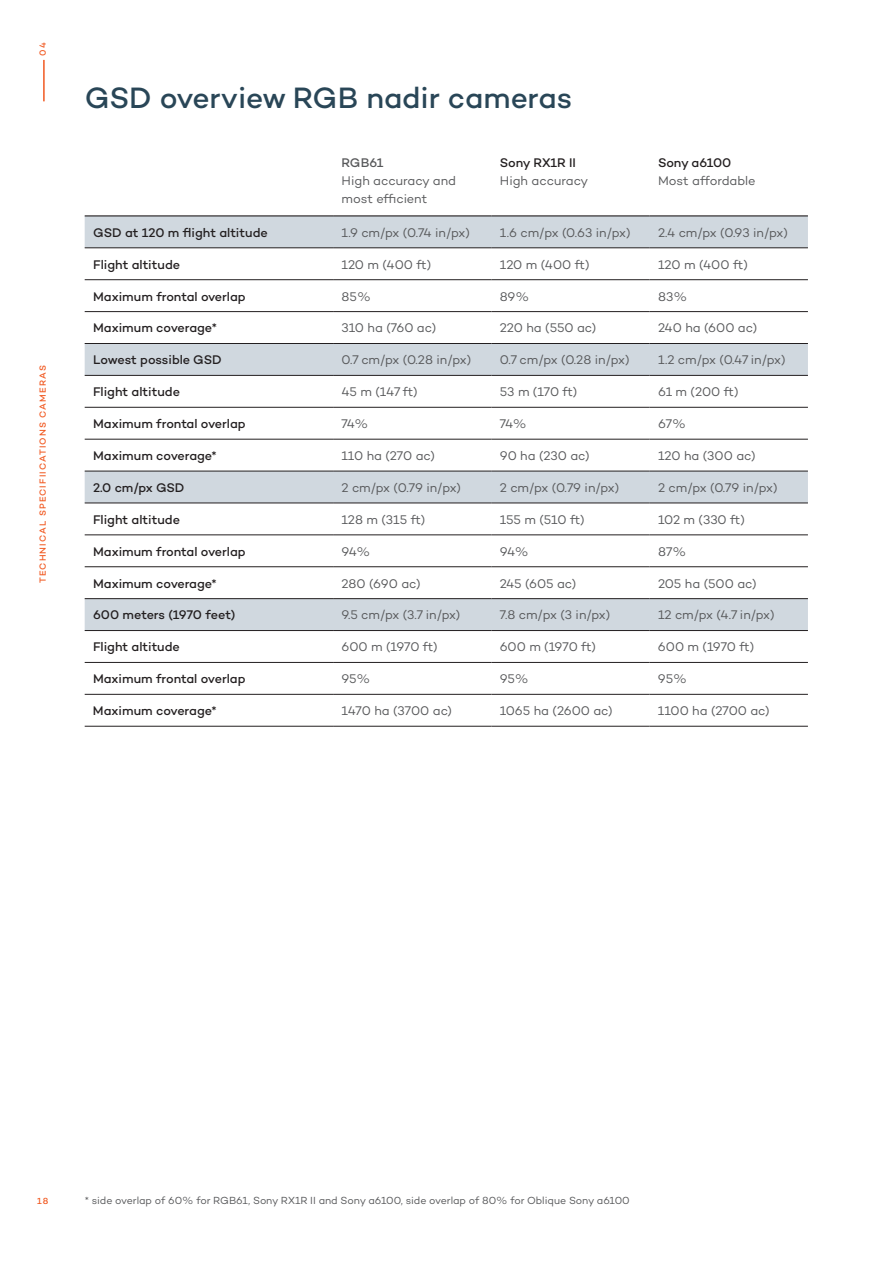
<style>
.page{position:relative;width:893px;height:1263px;background:#fff}
.page>*{position:absolute;margin:0;border:0;box-sizing:border-box;transform-origin:0 0}
.t1{font:500 30px "Campton";color:#294657}
.t2{font:12.75px/18px "Campton";letter-spacing:-.005em;color:#57585a}
.t3{font:500 12.75px "Campton";color:#231f20}
.t4{font:500 12.75px "Campton";letter-spacing:-.015em;color:#57585a}
.t5{font:10.5px "Campton";letter-spacing:-.01em;color:#57585a}
.t6{font:500 9px "Campton";letter-spacing:.13em;color:#f15921}
</style>
<div class="page">
<svg style="left:85px;top:216px;width:723px;height:414px"></svg>
<hr style="left:85px;top:407px;width:248px;height:1px;background:#231f20">
<hr style="left:85px;top:439px;width:248px;height:1px;background:#231f20">
<hr style="left:333px;top:407px;width:158px;height:1px;background:#231f20">
<hr style="left:491px;top:407px;width:159px;height:1px;background:#231f20">
<hr style="left:333px;top:439px;width:158px;height:1px;background:#231f20">
<hr style="left:491px;top:439px;width:159px;height:1px;background:#231f20">
<hr style="left:650px;top:407px;width:158px;height:1px;background:#231f20">
<hr style="left:650px;top:439px;width:158px;height:1px;background:#231f20">
<hr style="left:85px;top:535px;width:248px;height:1px;background:#231f20">
<hr style="left:85px;top:566px;width:248px;height:1px;background:#231f20">
<hr style="left:333px;top:535px;width:158px;height:1px;background:#231f20">
<hr style="left:491px;top:535px;width:159px;height:1px;background:#231f20">
<hr style="left:333px;top:566px;width:158px;height:1px;background:#231f20">
<hr style="left:491px;top:566px;width:159px;height:1px;background:#231f20">
<hr style="left:650px;top:535px;width:158px;height:1px;background:#231f20">
<hr style="left:650px;top:566px;width:158px;height:1px;background:#231f20">
<hr style="left:85px;top:662px;width:248px;height:1px;background:#231f20">
<hr style="left:333px;top:662px;width:158px;height:1px;background:#231f20">
<hr style="left:491px;top:662px;width:159px;height:1px;background:#231f20">
<hr style="left:650px;top:662px;width:158px;height:1px;background:#231f20">
<hr style="left:85px;top:694px;width:248px;height:1px;background:#231f20">
<hr style="left:333px;top:694px;width:158px;height:1px;background:#231f20">
<hr style="left:491px;top:694px;width:159px;height:1px;background:#231f20">
<hr style="left:650px;top:694px;width:158px;height:1px;background:#231f20">
<hr style="left:85px;top:279px;width:248px;height:1px;background:#231f20">
<hr style="left:333px;top:279px;width:158px;height:1px;background:#231f20">
<hr style="left:491px;top:279px;width:159px;height:1px;background:#231f20">
<hr style="left:650px;top:279px;width:158px;height:1px;background:#231f20">
<hr style="left:85px;top:311px;width:248px;height:1px;background:#231f20">
<hr style="left:333px;top:311px;width:158px;height:1px;background:#231f20">
<hr style="left:491px;top:311px;width:159px;height:1px;background:#231f20">
<hr style="left:650px;top:311px;width:158px;height:1px;background:#231f20">
<hr style="left:85px;top:248px;width:248px;height:1px;background:#231f20">
<hr style="left:333px;top:248px;width:158px;height:1px;background:#231f20">
<hr style="left:491px;top:248px;width:159px;height:1px;background:#231f20">
<hr style="left:650px;top:248px;width:158px;height:1px;background:#231f20">
<hr style="left:85px;top:343px;width:248px;height:1px;background:#231f20">
<hr style="left:85px;top:375px;width:248px;height:1px;background:#231f20">
<hr style="left:333px;top:375px;width:158px;height:1px;background:#231f20">
<hr style="left:491px;top:375px;width:159px;height:1px;background:#231f20">
<hr style="left:650px;top:375px;width:158px;height:1px;background:#231f20">
<hr style="left:333px;top:343px;width:158px;height:1px;background:#231f20">
<hr style="left:491px;top:343px;width:159px;height:1px;background:#231f20">
<hr style="left:650px;top:343px;width:158px;height:1px;background:#231f20">
<hr style="left:85px;top:471px;width:248px;height:1px;background:#231f20">
<hr style="left:85px;top:503px;width:248px;height:1px;background:#231f20">
<hr style="left:333px;top:503px;width:158px;height:1px;background:#231f20">
<hr style="left:491px;top:503px;width:159px;height:1px;background:#231f20">
<hr style="left:650px;top:503px;width:158px;height:1px;background:#231f20">
<hr style="left:333px;top:471px;width:158px;height:1px;background:#231f20">
<hr style="left:491px;top:471px;width:159px;height:1px;background:#231f20">
<hr style="left:650px;top:471px;width:158px;height:1px;background:#231f20">
<hr style="left:85px;top:598px;width:248px;height:1px;background:#231f20">
<hr style="left:85px;top:630px;width:248px;height:1px;background:#231f20">
<hr style="left:333px;top:630px;width:158px;height:1px;background:#231f20">
<hr style="left:491px;top:630px;width:159px;height:1px;background:#231f20">
<hr style="left:650px;top:630px;width:158px;height:1px;background:#231f20">
<hr style="left:333px;top:598px;width:158px;height:1px;background:#231f20">
<hr style="left:491px;top:598px;width:159px;height:1px;background:#231f20">
<hr style="left:650px;top:598px;width:158px;height:1px;background:#231f20">
<hr style="left:85px;top:726px;width:248px;height:1px;background:#231f20">
<hr style="left:333px;top:726px;width:158px;height:1px;background:#231f20">
<hr style="left:491px;top:726px;width:159px;height:1px;background:#231f20">
<hr style="left:650px;top:726px;width:158px;height:1px;background:#231f20">
<hr style="left:85px;top:215px;width:248px;height:1px;background:#231f20">
<hr style="left:333px;top:215px;width:158px;height:1px;background:#231f20">
<hr style="left:491px;top:215px;width:159px;height:1px;background:#231f20">
<hr style="left:650px;top:215px;width:158px;height:1px;background:#231f20">
<hr style="left:43px;top:60px;width:2px;height:41px;background:#f15921">
<p class="t6" style="left:37px;top:56px;width:15px;rotate:-90deg">04</p>
<p class="t6" style="left:37px;top:583px;width:219px;rotate:-90deg">TECHNICAL SPECIFIICATIONS CAMERAS</p>
<h1 class="t1" style="left:85px;top:79px;width:489px">GSD overview RGB nadir cameras</h1>
<p class="t4" style="left:342px;top:155px;width:43px">RGB61</p>
<p class="t2" style="left:342px;top:172px;width:116px">High accuracy and most efficient</p>
<p class="t3" style="left:500px;top:155px;width:78px">Sony RX1R II</p>
<p class="t2" style="left:500px;top:172px;width:90px">High accuracy</p>
<p class="t3" style="left:658px;top:155px;width:75px">Sony a6100</p>
<p class="t2" style="left:658px;top:172px;width:99px">Most affordable</p>
<p class="t3" style="left:93px;top:224px;width:176px">GSD at 120 m flight altitude</p>
<p class="t2" style="left:342px;top:223px;width:130px">1.9 cm/px (0.74 in/px)</p>
<p class="t2" style="left:500px;top:223px;width:132px">1.6 cm/px (0.63 in/px)</p>
<p class="t2" style="left:658px;top:223px;width:131px">2.4 cm/px (0.93 in/px)</p>
<p class="t3" style="left:93px;top:256px;width:88px">Flight altitude</p>
<p class="t2" style="left:342px;top:255px;width:91px">120 m (400 ft)</p>
<p class="t2" style="left:500px;top:255px;width:91px">120 m (400 ft)</p>
<p class="t2" style="left:658px;top:255px;width:91px">120 m (400 ft)</p>
<p class="t3" style="left:93px;top:288px;width:154px">Maximum frontal overlap</p>
<p class="t2" style="left:342px;top:287px;width:31px">85%</p>
<p class="t2" style="left:500px;top:287px;width:31px">89%</p>
<p class="t2" style="left:658px;top:287px;width:31px">83%</p>
<p class="t3" style="left:93px;top:320px;width:125px">Maximum coverage*</p>
<p class="t2" style="left:342px;top:319px;width:96px">310 ha (760 ac)</p>
<p class="t2" style="left:500px;top:319px;width:98px">220 ha (550 ac)</p>
<p class="t2" style="left:658px;top:319px;width:101px">240 ha (600 ac)</p>
<p class="t3" style="left:93px;top:352px;width:130px">Lowest possible GSD</p>
<p class="t2" style="left:342px;top:351px;width:131px">0.7 cm/px (0.28 in/px)</p>
<p class="t2" style="left:500px;top:351px;width:131px">0.7 cm/px (0.28 in/px)</p>
<p class="t2" style="left:658px;top:351px;width:129px">1.2 cm/px (0.47 in/px)</p>
<p class="t3" style="left:93px;top:384px;width:88px">Flight altitude</p>
<p class="t2" style="left:341px;top:383px;width:78px">45 m (147 ft)</p>
<p class="t2" style="left:500px;top:383px;width:79px">53 m (170 ft)</p>
<p class="t2" style="left:658px;top:383px;width:82px">61 m (200 ft)</p>
<p class="t3" style="left:93px;top:416px;width:154px">Maximum frontal overlap</p>
<p class="t2" style="left:341px;top:414px;width:28px">74%</p>
<p class="t2" style="left:500px;top:414px;width:28px">74%</p>
<p class="t2" style="left:658px;top:414px;width:29px">67%</p>
<p class="t3" style="left:93px;top:448px;width:125px">Maximum coverage*</p>
<p class="t2" style="left:341px;top:446px;width:95px">110 ha (270 ac)</p>
<p class="t2" style="left:500px;top:446px;width:91px">90 ha (230 ac)</p>
<p class="t2" style="left:658px;top:446px;width:99px">120 ha (300 ac)</p>
<p class="t3" style="left:93px;top:479px;width:93px">2.0 cm/px GSD</p>
<p class="t2" style="left:341px;top:478px;width:121px">2 cm/px (0.79 in/px)</p>
<p class="t2" style="left:500px;top:478px;width:121px">2 cm/px (0.79 in/px)</p>
<p class="t2" style="left:658px;top:478px;width:121px">2 cm/px (0.79 in/px)</p>
<p class="t3" style="left:93px;top:511px;width:88px">Flight altitude</p>
<p class="t2" style="left:341px;top:510px;width:85px">128 m (315 ft)</p>
<p class="t2" style="left:500px;top:510px;width:86px">155 m (510 ft)</p>
<p class="t2" style="left:658px;top:510px;width:88px">102 m (330 ft)</p>
<p class="t3" style="left:93px;top:543px;width:154px">Maximum frontal overlap</p>
<p class="t2" style="left:341px;top:542px;width:30px">94%</p>
<p class="t2" style="left:500px;top:542px;width:30px">94%</p>
<p class="t2" style="left:658px;top:542px;width:30px">87%</p>
<p class="t3" style="left:93px;top:575px;width:125px">Maximum coverage*</p>
<p class="t2" style="left:341px;top:574px;width:81px">280 (690 ac)</p>
<p class="t2" style="left:500px;top:574px;width:78px">245 (605 ac)</p>
<p class="t2" style="left:658px;top:574px;width:100px">205 ha (500 ac)</p>
<p class="t3" style="left:93px;top:607px;width:144px">600 meters (1970 feet)</p>
<p class="t2" style="left:341px;top:606px;width:120px">9.5 cm/px (3.7 in/px)</p>
<p class="t2" style="left:500px;top:606px;width:112px">7.8 cm/px (3 in/px)</p>
<p class="t2" style="left:658px;top:606px;width:118px">12 cm/px (4.7 in/px)</p>
<p class="t3" style="left:93px;top:639px;width:88px">Flight altitude</p>
<p class="t2" style="left:341px;top:638px;width:98px">600 m (1970 ft)</p>
<p class="t2" style="left:500px;top:638px;width:98px">600 m (1970 ft)</p>
<p class="t2" style="left:658px;top:638px;width:98px">600 m (1970 ft)</p>
<p class="t3" style="left:93px;top:671px;width:154px">Maximum frontal overlap</p>
<p class="t2" style="left:341px;top:670px;width:31px">95%</p>
<p class="t2" style="left:500px;top:670px;width:31px">95%</p>
<p class="t2" style="left:658px;top:670px;width:31px">95%</p>
<p class="t3" style="left:93px;top:703px;width:125px">Maximum coverage*</p>
<p class="t2" style="left:341px;top:701px;width:112px">1470 ha (3700 ac)</p>
<p class="t2" style="left:500px;top:701px;width:115px">1065 ha (2600 ac)</p>
<p class="t2" style="left:658px;top:701px;width:113px">1100 ha (2700 ac)</p>
<p class="t6" style="left:37px;top:1195px;width:13px">18</p>
<p class="t5" style="left:85px;top:1194px;width:547px">* side overlap of 60% for RGB61, Sony RX1R II and Sony a6100, side overlap of 80% for Oblique Sony a6100</p>
</div>
